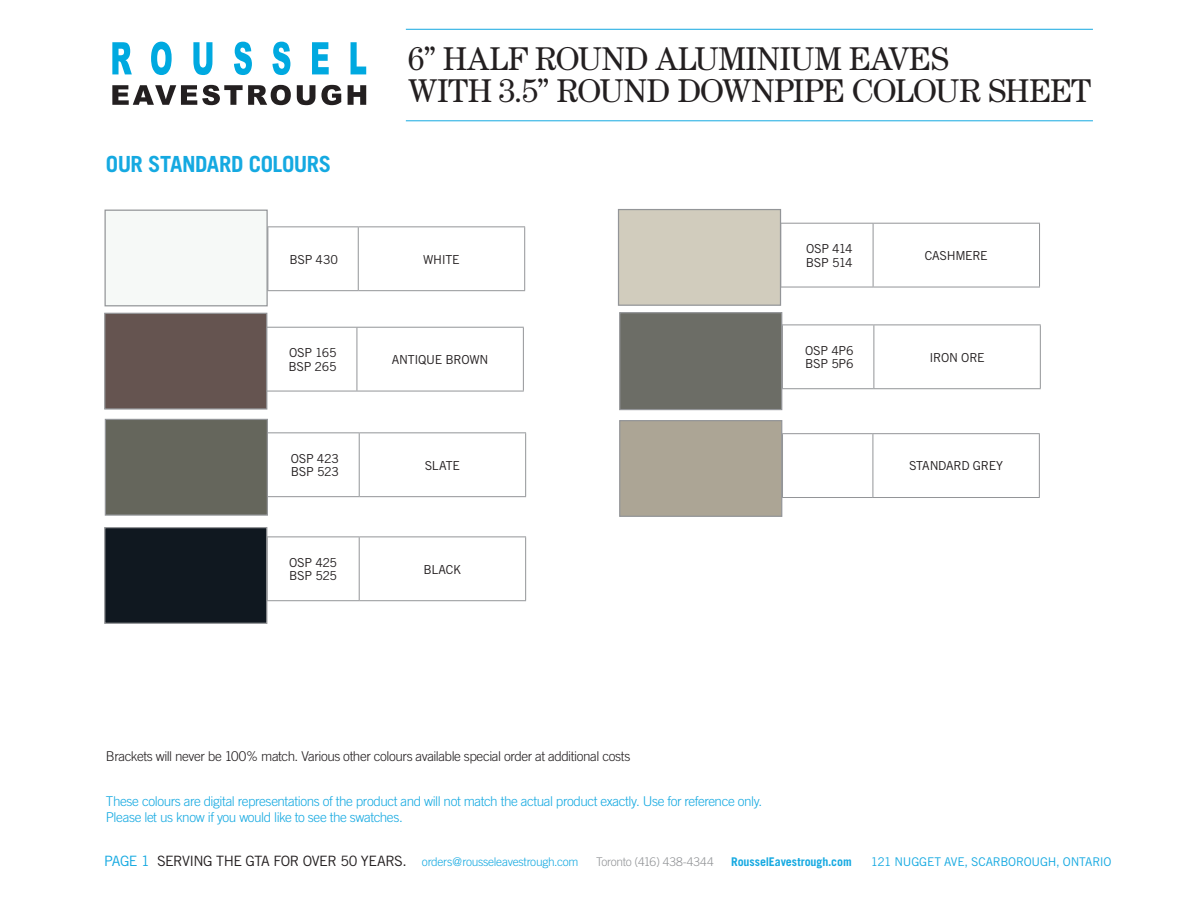
<style>
.page{position:relative;width:1188px;height:918px;background:#fff}
.page>*{position:absolute;margin:0;border:0;box-sizing:border-box;transform-origin:0 0}
.t1{font:33px/31.5px "Century";letter-spacing:-.01em;color:#231f20}
.t2{font:700 22.2px "Trade Gothic";letter-spacing:-.025em;color:#15a9e1}
.t3{font:14.25px "Trade Gothic";color:#15a9e1}
.t4{font:300 13.5px/16.5px "Trade Gothic";letter-spacing:-.03em;color:#15a9e1}
.t5{font:300 13.5px "Trade Gothic";letter-spacing:-.035em;color:#231f20}
.t6{font:12.3px "Trade Gothic";letter-spacing:-.025em;color:#231f20}
.t7{font:300 12px "Trade Gothic";letter-spacing:-.025em;color:#15a9e1}
.t8{font:12px "Trade Gothic";letter-spacing:-.015em;color:#15a9e1}
.t9{font:700 12px "Trade Gothic";letter-spacing:-.01em;color:#15a9e1}
.t10{font:300 12px "Trade Gothic";letter-spacing:-.025em;color:#939598}
.s1{font-weight:400;font-size:14.25px;color:#231f20}
</style>
<div class="page">
<svg style="left:112px;top:42px;width:20px;height:32px"></svg>
<svg style="left:151px;top:42px;width:21px;height:33px"></svg>
<svg style="left:193px;top:42px;width:19px;height:33px"></svg>
<svg style="left:234px;top:42px;width:18px;height:33px"></svg>
<svg style="left:272px;top:42px;width:18px;height:33px"></svg>
<svg style="left:312px;top:42px;width:17px;height:32px"></svg>
<svg style="left:351px;top:42px;width:15px;height:32px"></svg>
<svg style="left:112px;top:85px;width:179px;height:20px"></svg>
<svg style="left:297px;top:85px;width:18px;height:20px"></svg>
<svg style="left:321px;top:85px;width:20px;height:20px"></svg>
<svg style="left:348px;top:85px;width:18px;height:20px"></svg>
<div style="left:618px;top:209px;width:163px;height:97px;background:#d1ccbd;border:1px solid #939598"></div>
<hr style="left:780px;top:223px;width:93px;height:1px;background:#939598">
<hr style="left:873px;top:224px;width:1px;height:63px;background:#939598">
<hr style="left:780px;top:287px;width:93px;height:1px;background:#939598">
<hr style="left:873px;top:223px;width:167px;height:1px;background:#939598">
<hr style="left:873px;top:287px;width:167px;height:1px;background:#939598">
<hr style="left:780px;top:224px;width:1px;height:63px;background:#939598">
<hr style="left:1039px;top:224px;width:1px;height:63px;background:#939598">
<hr style="left:406px;top:29px;width:687px;height:1px;background:#15a9e1">
<hr style="left:406px;top:120px;width:687px;height:1px;background:#15a9e1">
<div style="left:619px;top:312px;width:163px;height:98px;background:#6c6d66;border:1px solid #939598"></div>
<hr style="left:782px;top:324px;width:92px;height:1px;background:#939598">
<hr style="left:873px;top:325px;width:1px;height:63px;background:#939598">
<hr style="left:874px;top:324px;width:167px;height:1px;background:#939598">
<hr style="left:782px;top:325px;width:1px;height:63px;background:#939598">
<hr style="left:1040px;top:325px;width:1px;height:63px;background:#939598">
<hr style="left:782px;top:388px;width:92px;height:1px;background:#939598">
<hr style="left:874px;top:388px;width:167px;height:1px;background:#939598">
<div style="left:104px;top:210px;width:164px;height:96px;background:#f6f9f7;border:1px solid #939598"></div>
<div style="left:619px;top:420px;width:163px;height:97px;background:#aca595;border:1px solid #939598"></div>
<div style="left:104px;top:527px;width:163px;height:97px;background:#101820;border:1px solid #939598"></div>
<hr style="left:267px;top:536px;width:92px;height:1px;background:#939598">
<hr style="left:267px;top:537px;width:1px;height:63px;background:#939598">
<hr style="left:359px;top:536px;width:167px;height:1px;background:#939598">
<hr style="left:359px;top:537px;width:1px;height:63px;background:#939598">
<hr style="left:525px;top:537px;width:1px;height:63px;background:#939598">
<hr style="left:267px;top:600px;width:92px;height:1px;background:#939598">
<hr style="left:359px;top:600px;width:167px;height:1px;background:#939598">
<hr style="left:782px;top:433px;width:91px;height:1px;background:#939598">
<hr style="left:872px;top:434px;width:1px;height:63px;background:#939598">
<hr style="left:782px;top:497px;width:91px;height:1px;background:#939598">
<hr style="left:873px;top:433px;width:167px;height:1px;background:#939598">
<hr style="left:873px;top:497px;width:167px;height:1px;background:#939598">
<hr style="left:782px;top:434px;width:1px;height:63px;background:#939598">
<hr style="left:1039px;top:434px;width:1px;height:63px;background:#939598">
<hr style="left:267px;top:227px;width:1px;height:63px;background:#939598">
<hr style="left:358px;top:227px;width:1px;height:63px;background:#939598">
<hr style="left:524px;top:227px;width:1px;height:63px;background:#939598">
<hr style="left:267px;top:290px;width:91px;height:1px;background:#939598">
<hr style="left:358px;top:290px;width:167px;height:1px;background:#939598">
<hr style="left:267px;top:226px;width:91px;height:1px;background:#939598">
<hr style="left:358px;top:226px;width:167px;height:1px;background:#939598">
<div style="left:105px;top:419px;width:163px;height:97px;background:#65665c;border:1px solid #939598"></div>
<hr style="left:267px;top:432px;width:92px;height:1px;background:#939598">
<hr style="left:267px;top:433px;width:1px;height:63px;background:#939598">
<hr style="left:359px;top:432px;width:167px;height:1px;background:#939598">
<hr style="left:359px;top:433px;width:1px;height:63px;background:#939598">
<hr style="left:525px;top:433px;width:1px;height:63px;background:#939598">
<hr style="left:267px;top:496px;width:92px;height:1px;background:#939598">
<hr style="left:359px;top:496px;width:167px;height:1px;background:#939598">
<div style="left:104px;top:313px;width:163px;height:97px;background:#655450;border:1px solid #939598"></div>
<hr style="left:266px;top:327px;width:91px;height:1px;background:#939598">
<hr style="left:357px;top:328px;width:1px;height:63px;background:#939598">
<hr style="left:266px;top:391px;width:91px;height:1px;background:#939598">
<hr style="left:357px;top:327px;width:167px;height:1px;background:#939598">
<hr style="left:357px;top:391px;width:167px;height:1px;background:#939598">
<hr style="left:266px;top:328px;width:1px;height:63px;background:#939598">
<hr style="left:523px;top:328px;width:1px;height:63px;background:#939598">
<p class="t2" style="left:106px;top:151px;width:227px">OUR STANDARD COLOURS</p>
<p class="t1" style="left:408px;top:42px;width:685px">6” HALF ROUND ALUMINIUM EAVES<br>WITH 3.5” ROUND DOWNPIPE COLOUR SHEET</p>
<p class="t6" style="left:289px;top:252px;width:50px">BSP 430</p>
<p class="t6" style="left:423px;top:252px;width:38px">WHITE</p>
<p class="t6" style="left:289px;top:345px;width:49px">OSP 165</p>
<p class="t6" style="left:288px;top:359px;width:50px">BSP 265</p>
<p class="t6" style="left:291px;top:451px;width:50px">OSP 423</p>
<p class="t6" style="left:291px;top:465px;width:50px">BSP 523</p>
<p class="t6" style="left:289px;top:555px;width:49px">OSP 425</p>
<p class="t6" style="left:289px;top:569px;width:49px">BSP 525</p>
<p class="t6" style="left:392px;top:352px;width:98px">ANTIQUE BROWN</p>
<p class="t6" style="left:425px;top:458px;width:37px">SLATE</p>
<p class="t6" style="left:424px;top:562px;width:39px">BLACK</p>
<p class="t6" style="left:806px;top:241px;width:48px">OSP 414</p>
<p class="t6" style="left:806px;top:255px;width:48px">BSP 514</p>
<p class="t6" style="left:805px;top:343px;width:50px">OSP 4P6</p>
<p class="t6" style="left:805px;top:357px;width:50px">BSP 5P6</p>
<p class="t6" style="left:925px;top:248px;width:65px">CASHMERE</p>
<p class="t6" style="left:929px;top:350px;width:57px">IRON ORE</p>
<p class="t6" style="left:909px;top:459px;width:96px">STANDARD GREY</p>
<p class="t5" style="left:106px;top:748px;width:526px">Brackets will never be 100% match. Various other colours available special order at additional costs</p>
<p class="t4" style="left:106px;top:792px;width:658px">These colours are digital representations of the product and will not match the actual product exactly. Use for reference only.<br>Please let us know if you would like to see the swatches.</p>
<p class="t3" style="left:104px;top:852px;width:47px">PAGE 1</p>
<p class="t7" style="left:157px;top:854px;width:423px"><span class="s1">SERVING THE GTA FOR OVER 50 YEARS.</span> orders@rousseleavestrough.com</p>
<p class="t10" style="left:596px;top:854px;width:119px">Toronto (416) 438-4344</p>
<p class="t9" style="left:731px;top:854px;width:122px">RousselEavestrough.com</p>
<p class="t8" style="left:871px;top:854px;width:242px">121 NUGGET AVE, SCARBOROUGH, ONTARIO</p>
</div>
